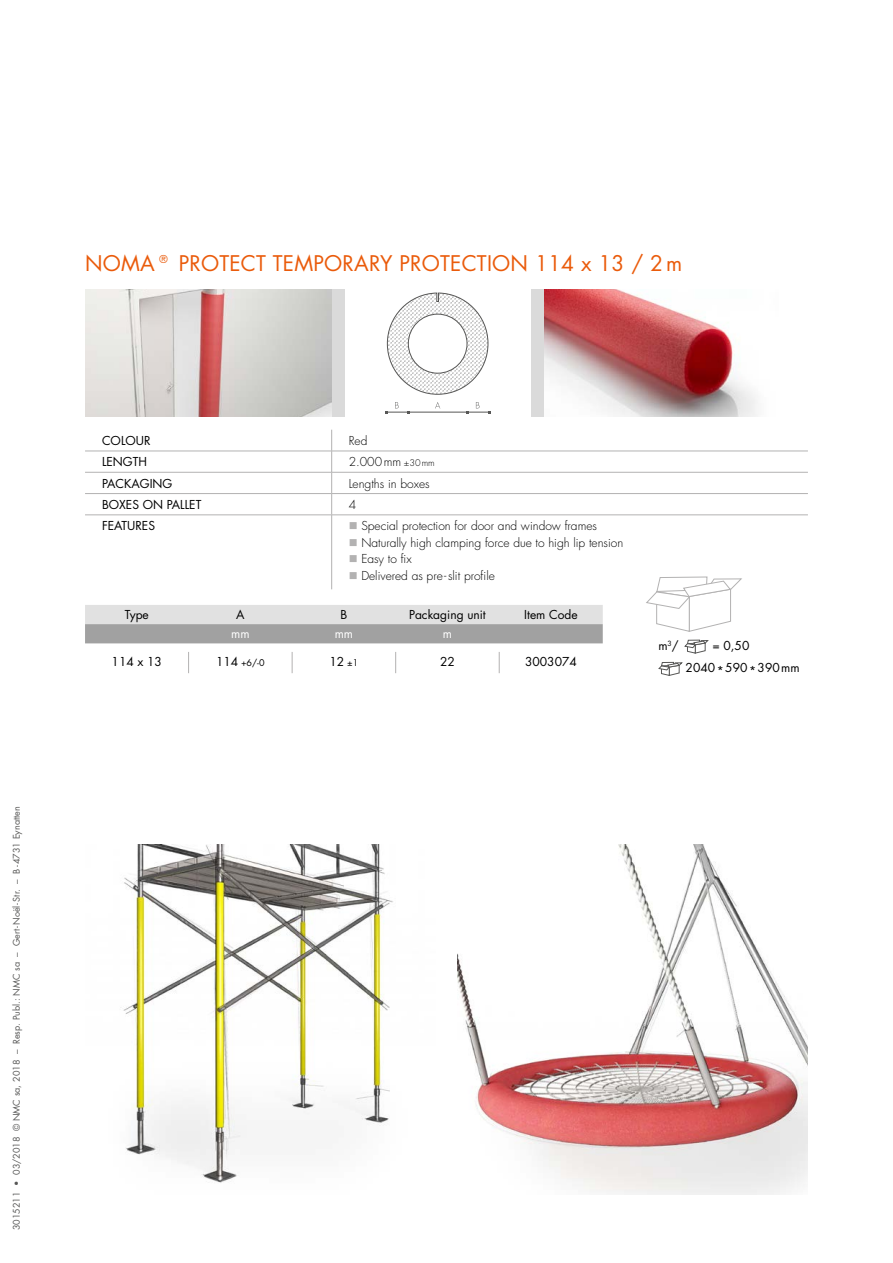
<style>
.page{position:relative;width:893px;height:1263px;background:#fff}
.page>*{position:absolute;margin:0;border:0;box-sizing:border-box;transform-origin:0 0}
.t1{font:21px "Futura CE";letter-spacing:.01em;color:#ea5b0b}
.t2{font:300 12px "Futura CE";color:#000}
.t3{font:12px/22px "Futura CE";color:#000}
.t4{font:12px "Futura CE";color:#fff}
.t5{font:9px "Futura CE";color:#575756}
.t6{font:9px "Futura CE";color:#000}
.s1{font-size:9px}
.s2{color:#b3b2b2}
.s3{font-size:12px}
</style>
<div class="page">
<div style="left:332px;top:289px;width:12px;height:128px;background:#dadada"></div>
<img style="left:544px;top:289px;width:214px;height:128px">
<div style="left:531px;top:289px;width:13px;height:128px;background:#dadada"></div>
<svg style="left:385px;top:292px;width:106px;height:122px"></svg>
<svg style="left:658px;top:662px;width:25px;height:14px"></svg>
<svg style="left:646px;top:576px;width:96px;height:56px"></svg>
<svg style="left:684px;top:640px;width:25px;height:14px"></svg>
<img style="left:85px;top:289px;width:247px;height:128px">
<img style="left:123px;top:844px;width:270px;height:339px">
<img style="left:457px;top:844px;width:351px;height:351px">
<svg style="left:85px;top:605px;width:518px;height:38px;background:#c1c1c1"></svg>
<svg style="left:188px;top:652px;width:1px;height:21px"></svg>
<svg style="left:292px;top:652px;width:1px;height:21px"></svg>
<svg style="left:395px;top:652px;width:1px;height:21px"></svg>
<svg style="left:499px;top:652px;width:1px;height:21px"></svg>
<hr style="left:85px;top:451px;width:247px;height:1px;background:#b3b2b2">
<hr style="left:332px;top:451px;width:476px;height:1px;background:#b3b2b2">
<hr style="left:85px;top:472px;width:247px;height:1px;background:#b3b2b2">
<hr style="left:332px;top:472px;width:476px;height:1px;background:#b3b2b2">
<hr style="left:85px;top:493px;width:247px;height:1px;background:#b3b2b2">
<hr style="left:332px;top:493px;width:476px;height:1px;background:#b3b2b2">
<svg style="left:331px;top:430px;width:1px;height:85px"></svg>
<hr style="left:85px;top:515px;width:247px;height:1px;background:#b3b2b2">
<hr style="left:332px;top:515px;width:476px;height:1px;background:#b3b2b2">
<hr style="left:331px;top:515px;width:1px;height:74px;background:#b3b2b2">
<p class="t5" style="left:11px;top:1230px;width:425px;rotate:-90deg">3015211 • 03/2018 © NMC sa, 2018 – Resp. Publ.: NMC sa – Gert -Noël -Str. – B-4731 Eynatten</p>
<h1 class="t1" style="left:85px;top:250px;width:599px">NOMA® PROTECT TEMPORARY PROTECTION 114 x 13 / 2m</h1>
<p class="t3" style="left:102px;top:430px;width:50px">COLOUR</p>
<p class="t2" style="left:349px;top:433px;width:20px">Red</p>
<p class="t3" style="left:102px;top:451px;width:46px">LENGTH</p>
<p class="t2" style="left:349px;top:454px;width:88px">2.000mm <span class="s1">±30mm</span></p>
<p class="t3" style="left:102px;top:472px;width:72px">PACKAGING</p>
<p class="t2" style="left:349px;top:475px;width:82px">Lengths in boxes</p>
<p class="t3" style="left:102px;top:493px;width:101px">BOXES ON PALLET</p>
<p class="t2" style="left:349px;top:497px;width:9px">4</p>
<p class="t3" style="left:102px;top:515px;width:55px">FEATURES</p>
<p class="t2" style="left:349px;top:518px;width:250px"><span class="s2">■</span> Special protection for door and window frames</p>
<p class="t2" style="left:349px;top:534px;width:276px"><span class="s2">■</span> Naturally high clamping force due to high lip tension</p>
<p class="t2" style="left:349px;top:551px;width:64px"><span class="s2">■</span> Easy to fix</p>
<p class="t2" style="left:349px;top:567px;width:148px"><span class="s2">■</span> Delivered as pre-slit profile</p>
<p class="t3" style="left:125px;top:603px;width:26px">Type</p>
<p class="t3" style="left:236px;top:603px;width:10px">A</p>
<p class="t3" style="left:340px;top:603px;width:8px">B</p>
<p class="t3" style="left:409px;top:603px;width:78px">Packaging unit</p>
<p class="t3" style="left:524px;top:603px;width:55px">Item Code</p>
<p class="t4" style="left:231px;top:626px;width:20px">mm</p>
<p class="t4" style="left:335px;top:626px;width:20px">mm</p>
<p class="t4" style="left:443px;top:626px;width:11px">m</p>
<p class="t3" style="left:112px;top:651px;width:52px">114 x 13</p>
<p class="t6" style="left:216px;top:657px;width:50px"><span class="s3">114</span> +6/-0</p>
<p class="t3" style="left:330px;top:651px;width:30px">12 <span class="s1">±1</span></p>
<p class="t3" style="left:440px;top:651px;width:16px">22</p>
<p class="t3" style="left:525px;top:651px;width:53px">3003074</p>
<p class="t3" style="left:658px;top:635px;width:22px">m<sup>3</sup>/</p>
<p class="t3" style="left:686px;top:635px;width:116px;text-indent:27px">= 0,50<br>2040*590*390mm</p>
</div>
